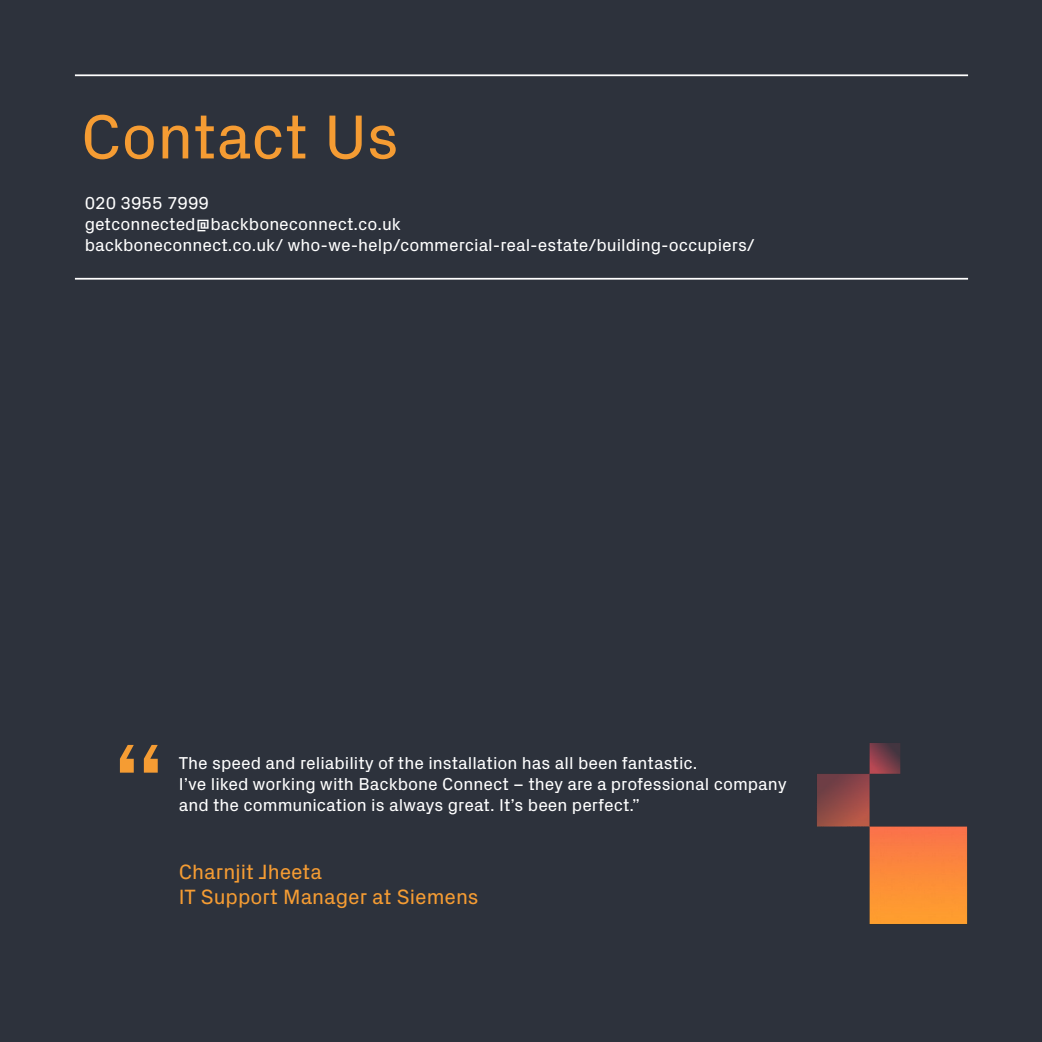
<style>
.page{position:relative;width:1042px;height:1042px;background:#2d323c}
.page>*{position:absolute;margin:0;border:0;box-sizing:border-box;transform-origin:0 0}
.t1{font:126px "Px Grotesk";color:#f59c33}
.t2{font:63px "Px Grotesk";color:#f59c33}
.t3{font:21px/25.2px "Px Grotesk";color:#f59c33}
.t4{font:17.5px/21px "Px Grotesk";color:#fff}
</style>
<div class="page">
<hr style="left:75px;top:74px;width:893px;height:2px;background:#fff">
<hr style="left:75px;top:278px;width:893px;height:2px;background:#fff">
<img style="left:816px;top:743px;width:152px;height:182px">
<h2 class="t2" style="left:81px;top:91px;width:319px">Contact Us</h2>
<p class="t4" style="left:85px;top:192px;width:672px">020 3955 7999<br>getconnected@backboneconnect.co.uk<br>backboneconnect.co.uk/ who-we-help/commercial-real-estate/building-occupiers/</p>
<h1 class="t1" style="left:111px;top:696px;width:58px">“</h1>
<p class="t4" style="left:179px;top:751px;width:609px">The speed and reliability of the installation has all been fantastic.<br>I’ve liked working with Backbone Connect – they are a professional company and the communication is always great. It’s been perfect.”</p>
<p class="t3" style="left:179px;top:857px;width:301px">Charnjit Jheeta<br>IT Support Manager at Siemens</p>
</div>
